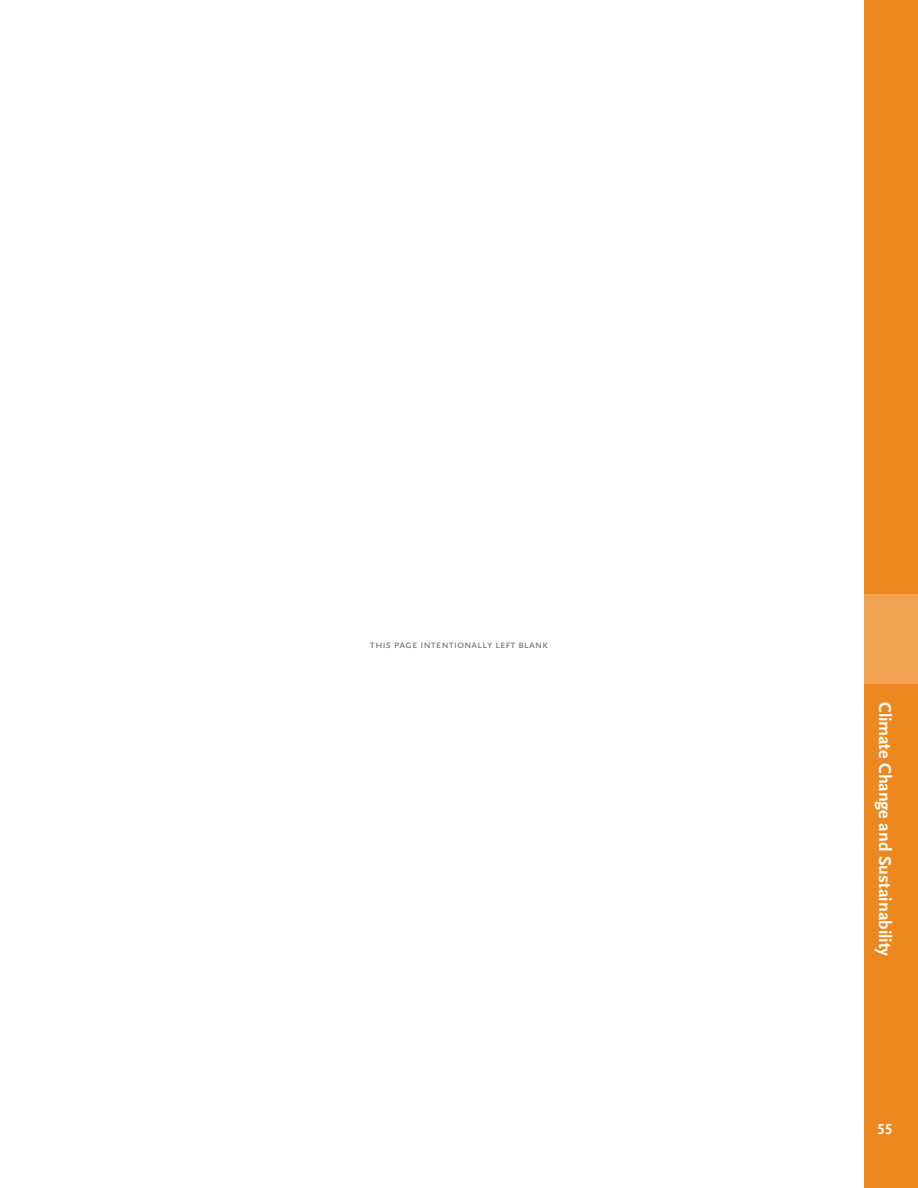
<style>
.page{position:relative;width:918px;height:1188px;background:#fff}
.page>*{position:absolute;margin:0;border:0;box-sizing:border-box;transform-origin:0 0}
.t1{font:700 18px "Scala Sans";color:#fff}
.t2{font:700 15px "Scala Sans LF";color:#fff}
.t3{font:11.25px "Scala Sans Caps";color:#6d6e71}
</style>
<div class="page">
<div style="left:864px;top:684px;width:54px;height:504px;background:#ec881d"></div>
<div style="left:864px;top:594px;width:54px;height:90px;background:#f1a252"></div>
<div style="left:864px;top:0;width:54px;height:594px;background:#ec881d"></div>
<p class="t3" style="left:370px;top:638px;width:180px">this page intentionally left blank</p>
<p class="t1" style="left:895px;top:702px;width:256px;rotate:90deg">Climate Change and Sustainability</p>
<p class="t2" style="left:878px;top:1121px;width:16px">55</p>
</div>
